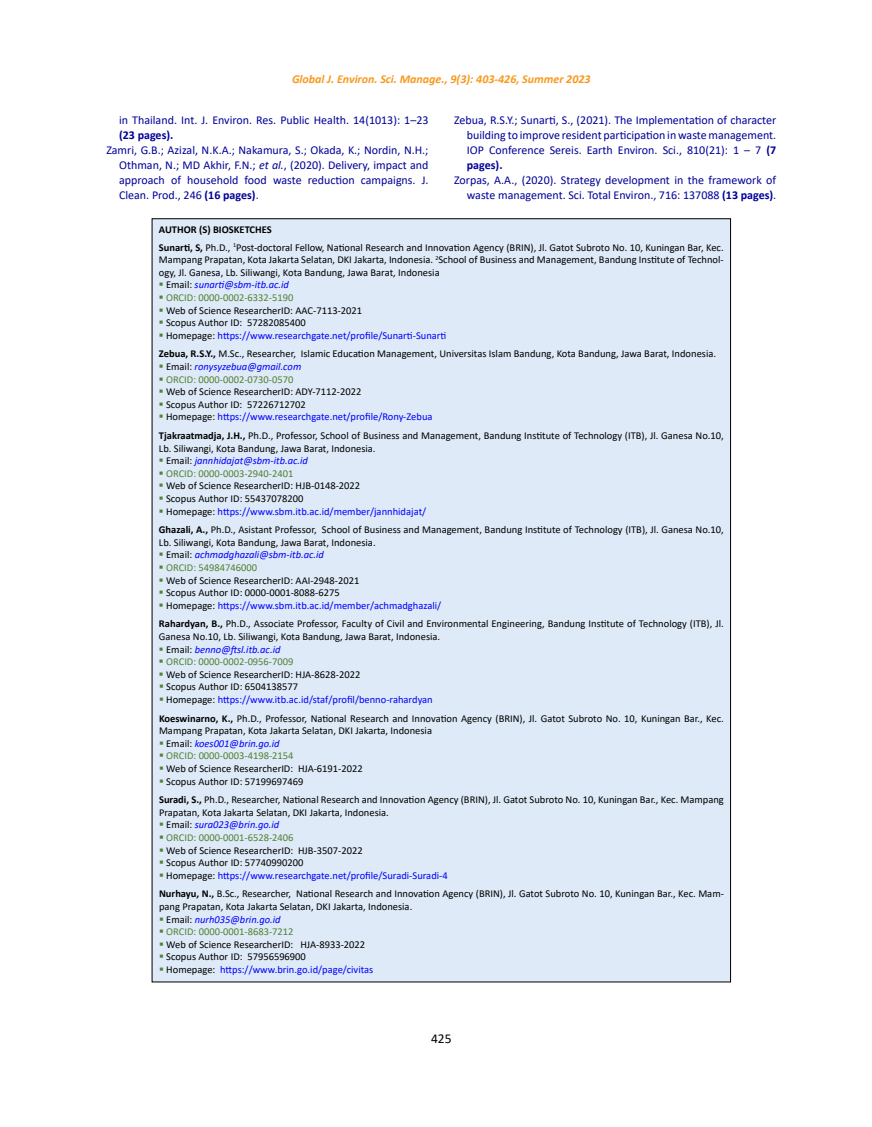
<style>
.page{position:relative;width:872px;height:1127px;background:#fff}
.page>*{position:absolute;margin:0;border:0;box-sizing:border-box;transform-origin:0 0}
.t1{font:13.5px "Calibri";color:#000}
.t2{font:12px/15px "Calibri";color:#009;text-align:justify}
.t3{font:italic 700 12px "Calibri";color:#f8991d}
.t4{font:700 12px "Calibri";color:#009}
.t5{font:10.5px/18.6px "Calibri";color:#000}
.t6{font:italic 10.5px "Calibri";color:#00f}
.t7{font:10.5px "Calibri";color:#538135}
.t8{font:10.5px "Calibri";color:#00f}
.s1{font-style:italic}
.s2{font-weight:700}
.s3{color:#538135}
.s4{font-style:normal;color:#000}
.s5{color:#00f}
.s6{color:#000}
</style>
<div class="page">
<div style="left:152px;top:219px;width:578px;height:763px;background:#deeaf7"></div>
<p class="t3" style="left:292px;top:70px;width:300px">Global J. Environ. Sci. Manage., 9(3): 403-426, Summer 2023</p>
<p class="t2" style="left:119px;top:112px;width:311px">in Thailand. Int. J. Environ. Res. Public Health. 14(1013): 1–23</p>
<p class="t4" style="left:119px;top:126px;width:56px">(23 pages).</p>
<p class="t2" style="left:119px;top:142px;width:311px;text-indent:-13px">Zamri, G.B.; Azizal, N.K.A.; Nakamura, S.; Okada, K.; Nordin, N.H.; Othman, N.; MD Akhir, F.N.; <span class="s1">et al.</span>, (2020). Delivery, impact and approach of household food waste reduction campaigns. J.<br>Clean. Prod., 246 <span class="s2">(16 pages)</span>.</p>
<p class="t5" style="left:159px;top:221px;width:566px;line-height:17.1px"><span class="s2">AUTHOR (S) BIOSKETCHES<br>Sunarti, S,</span> Ph.D., <sup>1</sup>Post-doctoral Fellow, National Research and Innovation Agency (BRIN), Jl. Gatot Subroto No. 10, Kuningan Bar, Kec.</p>
<p class="t5" style="left:159px;top:253px;width:566px;line-height:12.6px">Mampang Prapatan, Kota Jakarta Selatan, DKI Jakarta, Indonesia. <sup>2</sup>School of Business and Management, Bandung Institute of Technol&shy;ogy, Jl. Ganesa, Lb. Siliwangi, Kota Bandung, Jawa Barat, Indonesia</p>
<p class="t6" style="left:159px;top:277px;width:132px"><span class="s3">▪</span> <span class="s4">Email:</span> sunarti@sbm-itb.ac.id</p>
<p class="t7" style="left:159px;top:290px;width:136px">▪ ORCID: 0000-0002-6332-5190</p>
<p class="t5" style="left:159px;top:300px;width:205px"><span class="s3">▪</span> Web of Science ResearcherID: AAC-7113-2021</p>
<p class="t5" style="left:159px;top:313px;width:148px"><span class="s3">▪</span> Scopus Author ID: 57282085400</p>
<p class="t5" style="left:159px;top:326px;width:558px"><span class="s3">▪</span> Homepage: <span class="s5">https://www.researchgate.net/profile/Sunarti-Sunarti<br></span><span class="s2">Zebua, R.S.Y.,</span> M.Sc., Researcher, Islamic Education Management, Universitas Islam Bandung, Kota Bandung, Jawa Barat, Indonesia.</p>
<p class="t6" style="left:159px;top:359px;width:144px"><span class="s3">▪</span> <span class="s4">Email:</span> ronysyzebua@gmail.com</p>
<p class="t7" style="left:159px;top:372px;width:136px">▪ ORCID: 0000-0002-0730-0570</p>
<p class="t5" style="left:159px;top:382px;width:204px"><span class="s3">▪</span> Web of Science ResearcherID: ADY-7112-2022</p>
<p class="t5" style="left:159px;top:395px;width:148px"><span class="s3">▪</span> Scopus Author ID: 57226712702</p>
<p class="t5" style="left:159px;top:407px;width:566px"><span class="s3">▪</span> Homepage: <span class="s5">https://www.researchgate.net/profile/Rony-Zebua<br></span><span class="s2">Tjakraatmadja, J.H.,</span> Ph.D., Professor, School of Business and Management, Bandung Institute of Technology (ITB), Jl. Ganesa No.10,</p>
<p class="t5" style="left:159px;top:438px;width:218px">Lb. Siliwangi, Kota Bandung, Jawa Barat, Indonesia.</p>
<p class="t6" style="left:159px;top:453px;width:151px"><span class="s3">▪</span> <span class="s4">Email:</span> jannhidajat@sbm-itb.ac.id</p>
<p class="t7" style="left:159px;top:466px;width:136px">▪ ORCID: 0000-0003-2940-2401</p>
<p class="t5" style="left:159px;top:476px;width:203px"><span class="s3">▪</span> Web of Science ResearcherID: HJB-0148-2022</p>
<p class="t5" style="left:159px;top:489px;width:146px"><span class="s3">▪</span> Scopus Author ID: 55437078200</p>
<p class="t5" style="left:159px;top:501px;width:566px"><span class="s3">▪</span> Homepage: <span class="s5">https://www.sbm.itb.ac.id/member/jannhidajat/<br></span><span class="s2">Ghazali, A.,</span> Ph.D., Asistant Professor, School of Business and Management, Bandung Institute of Technology (ITB), Jl. Ganesa No.10,</p>
<p class="t5" style="left:159px;top:533px;width:218px">Lb. Siliwangi, Kota Bandung, Jawa Barat, Indonesia.</p>
<p class="t6" style="left:159px;top:547px;width:166px"><span class="s3">▪</span> <span class="s4">Email:</span> achmadghazali@sbm-itb.ac.id</p>
<p class="t7" style="left:159px;top:560px;width:100px">▪ ORCID: 54984746000</p>
<p class="t5" style="left:159px;top:570px;width:202px"><span class="s3">▪</span> Web of Science ResearcherID: AAI-2948-2021</p>
<p class="t5" style="left:159px;top:583px;width:182px"><span class="s3">▪</span> Scopus Author ID: 0000-0001-8088-6275</p>
<p class="t5" style="left:159px;top:596px;width:566px"><span class="s3">▪</span> Homepage: <span class="s5">https://www.sbm.itb.ac.id/member/achmadghazali/<br></span><span class="s2">Rahardyan, B.,</span> Ph.D., Associate Professor, Faculty of Civil and Environmental Engineering, Bandung Institute of Technology (ITB), Jl.</p>
<p class="t5" style="left:159px;top:627px;width:283px">Ganesa No.10, Lb. Siliwangi, Kota Bandung, Jawa Barat, Indonesia.</p>
<p class="t6" style="left:159px;top:642px;width:123px"><span class="s3">▪</span> <span class="s4">Email:</span> benno@ftsl.itb.ac.id</p>
<p class="t7" style="left:159px;top:654px;width:136px">▪ ORCID: 0000-0002-0956-7009</p>
<p class="t5" style="left:159px;top:665px;width:203px"><span class="s3">▪</span> Web of Science ResearcherID: HJA-8628-2022</p>
<p class="t5" style="left:159px;top:677px;width:141px"><span class="s3">▪</span> Scopus Author ID: 6504138577</p>
<p class="t5" style="left:159px;top:690px;width:566px"><span class="s3">▪</span> Homepage: <span class="s5">https://www.itb.ac.id/staf/profil/benno-rahardyan<br></span><span class="s2">Koeswinarno, K.,</span> Ph.D., Professor, National Research and Innovation Agency (BRIN), Jl. Gatot Subroto No. 10, Kuningan Bar., Kec.</p>
<p class="t5" style="left:159px;top:721px;width:274px">Mampang Prapatan, Kota Jakarta Selatan, DKI Jakarta, Indonesia</p>
<p class="t6" style="left:159px;top:736px;width:122px"><span class="s3">▪</span> <span class="s4">Email:</span> koes001@brin.go.id</p>
<p class="t7" style="left:159px;top:748px;width:136px">▪ ORCID: 0000-0003-4198-2154</p>
<p class="t5" style="left:159px;top:759px;width:205px"><span class="s3">▪</span> Web of Science ResearcherID: HJA-6191-2022</p>
<p class="t5" style="left:159px;top:771px;width:566px"><span class="s3">▪</span> Scopus Author ID: 57199697469<br><span class="s2">Suradi, S.,</span> Ph.D., Researcher, National Research and Innovation Agency (BRIN), Jl. Gatot Subroto No. 10, Kuningan Bar., Kec. Mampang</p>
<p class="t5" style="left:159px;top:803px;width:231px">Prapatan, Kota Jakarta Selatan, DKI Jakarta, Indonesia.</p>
<p class="t6" style="left:159px;top:817px;width:122px"><span class="s3">▪</span> <span class="s4">Email:</span> sura023@brin.go.id</p>
<p class="t7" style="left:159px;top:830px;width:136px">▪ ORCID: 0000-0001-6528-2406</p>
<p class="t5" style="left:159px;top:840px;width:205px"><span class="s3">▪</span> Web of Science ResearcherID: HJB-3507-2022</p>
<p class="t5" style="left:159px;top:853px;width:146px"><span class="s3">▪</span> Scopus Author ID: 57740990200</p>
<p class="t5" style="left:159px;top:866px;width:566px"><span class="s3">▪</span> Homepage: <span class="s5">https://www.researchgate.net/profile/Suradi-Suradi-4<br></span><span class="s2">Nurhayu, N.,</span> B.Sc., Researcher, National Research and Innovation Agency (BRIN), Jl. Gatot Subroto No. 10, Kuningan Bar., Kec. Mam-</p>
<p class="t5" style="left:159px;top:897px;width:255px">pang Prapatan, Kota Jakarta Selatan, DKI Jakarta, Indonesia.</p>
<p class="t6" style="left:159px;top:912px;width:123px"><span class="s3">▪</span> <span class="s4">Email:</span> nurh035@brin.go.id</p>
<p class="t7" style="left:159px;top:924px;width:136px">▪ ORCID: 0000-0001-8683-7212</p>
<p class="t5" style="left:159px;top:935px;width:208px"><span class="s3">▪</span> Web of Science ResearcherID: HJA-8933-2022</p>
<p class="t5" style="left:159px;top:947px;width:148px"><span class="s3">▪</span> Scopus Author ID: 57956596900</p>
<p class="t8" style="left:159px;top:962px;width:216px"><span class="s3">▪</span> <span class="s6">Homepage:</span> https://www.brin.go.id/page/civitas</p>
<p class="t2" style="left:467px;top:112px;width:311px;text-indent:-13px">Zebua, R.S.Y.; Sunarti, S., (2021). The Implementation of character building to improve resident participation in waste management.<br>IOP Conference Sereis. Earth Environ. Sci., 810(21): 1 – 7 <span class="s2">(7 pages).</span></p>
<p class="t2" style="left:454px;top:172px;width:324px;text-align:right">Zorpas, A.A., (2020). Strategy development in the framework of waste management. Sci. Total Environ., 716: 137088 <span class="s2">(13 pages)</span>.</p>
<p class="t1" style="left:431px;top:1029px;width:22px">425</p>
</div>
